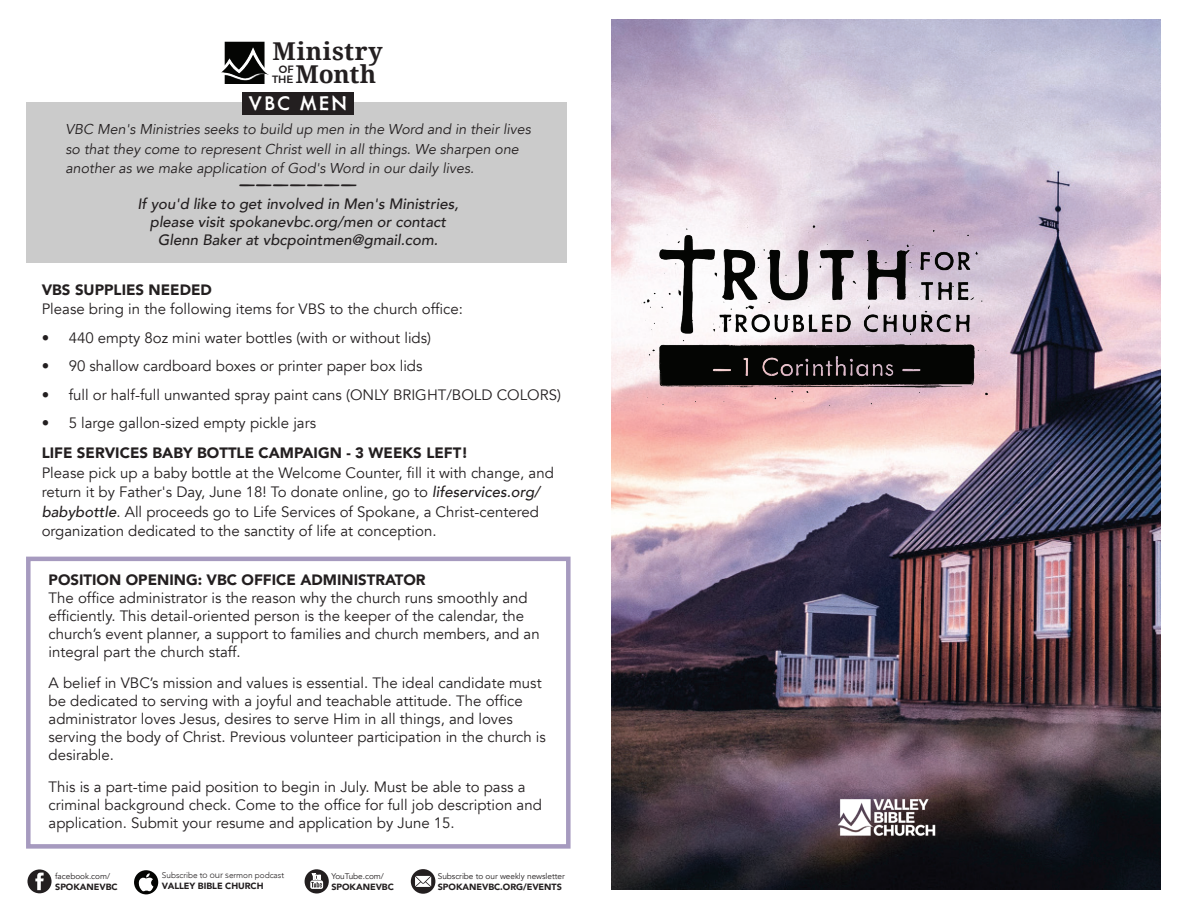
<style>
.page{position:relative;width:1188px;height:918px;background:#fff}
.page>*{position:absolute;margin:0;border:0;box-sizing:border-box;transform-origin:0 0}
.t1{font:300 24.9px "Metallophile Sp 8";color:#231f20}
.t2{font:700 24.6px/23.1px "Droid Serif";letter-spacing:.025em;color:#231f20;text-align:right}
.t3{font:500 22.8px "Metallophile Sp 8";letter-spacing:.08em;color:#fff}
.t4{font:15px/18px "Avenir";color:#231f20}
.t5{font:italic 500 15px/18px "Avenir";color:#231f20;text-align:center}
.t6{font:900 15px "Avenir";color:#231f20}
.t7{font:italic 14.25px/19.5px "Avenir";color:#231f20}
.t8{font:500 10.5px/10.1px "Montserrat";color:#231f20;text-align:right}
.t9{font:900 9px "Avenir";letter-spacing:-.005em;color:#231f20}
.t10{font:8.25px "Avenir";letter-spacing:-.005em;color:#231f20}
.t11{font:300 8.25px "Avenir";letter-spacing:-.005em;color:#231f20}
.s1{font-weight:500;font-style:italic}
.s2{font-family:"Montserrat"}
</style>
<div class="page">
<div style="left:27px;top:102px;width:540px;height:161px;background:#cbcbcb"></div>
<div style="left:242px;top:92px;width:112px;height:23px;background:#231f20"></div>
<img style="left:222px;top:42px;width:46px;height:42px">
<img style="left:611px;top:20px;width:549px;height:870px">
<img style="left:838px;top:799px;width:97px;height:36px">
<svg style="left:27px;top:869px;width:25px;height:24px"></svg>
<svg style="left:305px;top:869px;width:24px;height:25px"></svg>
<svg style="left:411px;top:869px;width:24px;height:25px"></svg>
<svg style="left:415px;top:876px;width:16px;height:11px"></svg>
<svg style="left:134px;top:870px;width:24px;height:24px"></svg>
<img style="left:642px;top:226px;width:345px;height:180px">
<div style="left:26px;top:557px;width:545px;height:292px;border:4px solid #a69abf"></div>
<h2 class="t2" style="left:273px;top:40px;width:112px">Ministry<br>Month</h2>
<p class="t8" style="left:272px;top:64px;width:23px">OF<br>THE</p>
<h3 class="t3" style="left:249px;top:89px;width:100px">VBC MEN</h3>
<p class="t7" style="left:66px;top:120px;width:467px">VBC Men's Ministries seeks to build up men in the Word and in their lives so that they come to represent Christ well in all things. We sharpen one another as we make application of God's Word in our daily lives.</p>
<p class="t5" style="left:137px;top:195px;width:323px">If you'd like to get involved in Men's Ministries, please visit spokanevbc.org/men or contact<br>Glenn Baker at vbcpointmen@gmail.com.</p>
<h1 class="t1" style="left:239px;top:167px;width:120px">———————</h1>
<p class="t6" style="left:42px;top:277px;width:172px">VBS SUPPLIES NEEDED</p>
<p class="t4" style="left:42px;top:300px;width:423px">Please bring in the following items for VBS to the church office:</p>
<p class="t4" style="left:42px;top:329px;width:391px">• 440 empty 8oz mini water bottles (with or without lids)</p>
<p class="t4" style="left:42px;top:357px;width:382px">• 90 shallow cardboard boxes or printer paper box lids</p>
<p class="t4" style="left:42px;top:386px;width:521px">• full or half-full unwanted spray paint cans (ONLY BRIGHT/BOLD COLORS)</p>
<p class="t4" style="left:42px;top:414px;width:276px">• 5 large gallon-sized empty pickle jars</p>
<p class="t6" style="left:42px;top:440px;width:428px">LIFE SERVICES BABY BOTTLE CAMPAIGN - 3 WEEKS LEFT!</p>
<p class="t4" style="left:42px;top:463px;width:514px;line-height:19.5px">Please pick up a baby bottle at the Welcome Counter, fill it with change, and return it by Father's Day, June 18! To donate online, go to <span class="s1">lifeservices.org/ babybottle</span>. All proceeds go to Life Services of Spokane, a Christ-centered organization dedicated to the sanctity of life at conception.</p>
<p class="t6" style="left:49px;top:567px;width:379px">POSITION OPENING: VBC OFFICE ADMINISTRATOR</p>
<p class="t4" style="left:49px;top:589px;width:493px">The office administrator is the reason why the church runs smoothly and efficiently. This detail-oriented person is the keeper of the calendar, the church’s event planner, a support to families and church members, and an integral part the church staff.</p>
<p class="t4" style="left:49px;top:675px;width:499px">A belief in VBC’s mission and values is essential. The ideal candidate must be dedicated to serving with a joyful and teachable attitude. The office administrator loves Jesus, desires to serve Him in all things, and loves serving the body of Christ. Previous volunteer participation in the church is desirable.</p>
<p class="t4" style="left:49px;top:778px;width:495px">This is a part-time paid position to begin in July. Must be able to pass a criminal background check. Come to the office for full job description and application. Submit your resume and application by June 15.</p>
<p class="t10" style="left:55px;top:871px;width:56px">facebook.com/</p>
<p class="t9" style="left:55px;top:879px;width:64px">SPOKANEVBC</p>
<p class="t11" style="left:162px;top:871px;width:124px">Subscribe t<span class="s2">o our s</span>ermon podcast</p>
<p class="t9" style="left:162px;top:878px;width:103px">VALLEY BIBLE CHURCH</p>
<p class="t10" style="left:331px;top:871px;width:54px">YouTube.com/</p>
<p class="t9" style="left:331px;top:879px;width:64px">SPOKANEVBC</p>
<p class="t10" style="left:438px;top:872px;width:129px">Subscribe to our weekly newsletter</p>
<p class="t9" style="left:438px;top:879px;width:126px">SPOKANEVBC.ORG/EVENTS</p>
</div>
